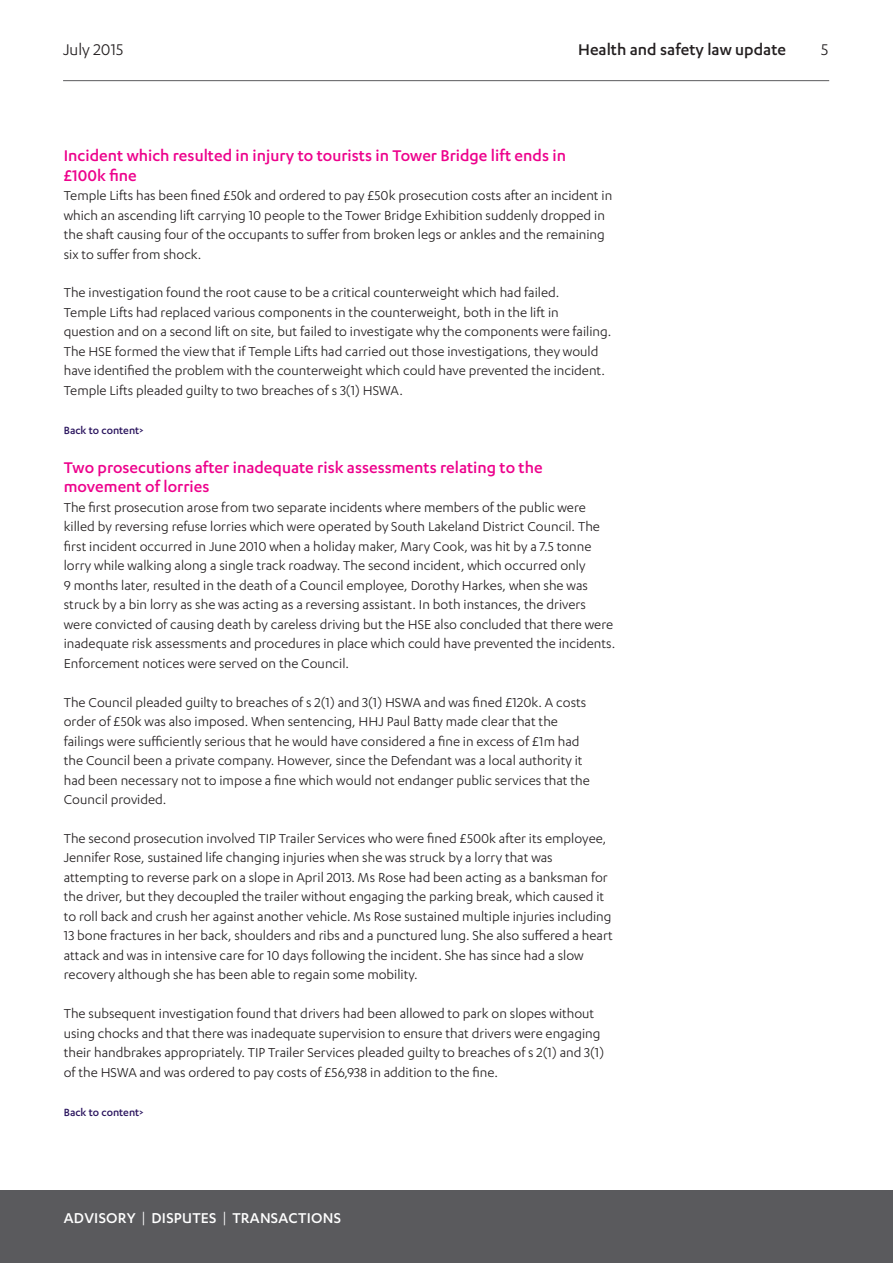
<style>
.page{position:relative;width:893px;height:1263px;background:#fff}
.page>*{position:absolute;margin:0;border:0;box-sizing:border-box;transform-origin:0 0}
.Heading_2__pink{font:500 18px/19.5px "Karbon";color:#ed028c}
.t1{font:500 18px "Karbon";color:#231f20}
.t2{font:18px "Karbon";color:#231f20}
.t3{font:500 16.5px "Karbon";letter-spacing:.015em;color:#fff}
.Body{font:15px/19.5px "Karbon";color:#231f20}
.Body-2{font:500 12px "Karbon";color:#29135d}
.s1{font-weight:400}
</style>
<div class="page">
<hr style="left:63px;top:80px;width:766px;height:1px;background:#5a5a5d">
<div style="left:0;top:1191px;width:893px;height:72px;background:#5a5a5d"></div>
<p class="t2" style="left:63px;top:39px;width:62px">July 2015</p>
<p class="t1" style="left:578px;top:39px;width:209px">Health and safety law update</p>
<p class="t2" style="left:821px;top:39px;width:9px">5</p>
<p class="Heading_2__pink" style="left:64px;top:145px;width:504px">Incident which resulted in injury to tourists in Tower Bridge lift ends in £100k fine</p>
<p class="Body" style="left:64px;top:185px;width:550px">Temple Lifts has been fined £50k and ordered to pay £50k prosecution costs after an incident in which an ascending lift carrying 10 people to the Tower Bridge Exhibition suddenly dropped in the shaft causing four of the occupants to suffer from broken legs or ankles and the remaining six to suffer from shock.</p>
<p class="Body" style="left:64px;top:283px;width:549px">The investigation found the root cause to be a critical counterweight which had failed.<br>Temple Lifts had replaced various components in the counterweight, both in the lift in question and on a second lift on site, but failed to investigate why the components were failing.<br>The HSE formed the view that if Temple Lifts had carried out those investigations, they would have identified the problem with the counterweight which could have prevented the incident.<br>Temple Lifts pleaded guilty to two breaches of s 3(1) HSWA.</p>
<p class="Body-2" style="left:64px;top:423px;width:81px">Back to content&gt;</p>
<p class="Heading_2__pink" style="left:64px;top:457px;width:480px">Two prosecutions after inadequate risk assessments relating to the movement of lorries</p>
<p class="Body" style="left:64px;top:497px;width:553px">The first prosecution arose from two separate incidents where members of the public were killed by reversing refuse lorries which were operated by South Lakeland District Council. The first incident occurred in June 2010 when a holiday maker, Mary Cook, was hit by a 7.5 tonne lorry while walking along a single track roadway. The second incident, which occurred only<br>9 months later, resulted in the death of a Council employee, Dorothy Harkes, when she was struck by a bin lorry as she was acting as a reversing assistant. In both instances, the drivers were convicted of causing death by careless driving but the HSE also concluded that there were inadequate risk assessments and procedures in place which could have prevented the incidents.<br>Enforcement notices were served on the Council.</p>
<p class="Body" style="left:64px;top:692px;width:528px">The Council pleaded guilty to breaches of s 2(1) and 3(1) HSWA and was fined £120k. A costs order of £50k was also imposed. When sentencing, HHJ Paul Batty made clear that the failings were sufficiently serious that he would have considered a fine in excess of £1m had the Council been a private company. However, since the Defendant was a local authority it had been necessary not to impose a fine which would not endanger public services that the Council provided.</p>
<p class="Body" style="left:64px;top:828px;width:551px">The second prosecution involved TIP Trailer Services who were fined £500k after its employee, Jennifer Rose, sustained life changing injuries when she was struck by a lorry that was attempting to reverse park on a slope in April 2013. Ms Rose had been acting as a banksman for the driver, but they decoupled the trailer without engaging the parking break, which caused it to roll back and crush her against another vehicle. Ms Rose sustained multiple injuries including 13 bone fractures in her back, shoulders and ribs and a punctured lung. She also suffered a heart attack and was in intensive care for 10 days following the incident. She has since had a slow recovery although she has been able to regain some mobility.</p>
<p class="Body" style="left:64px;top:1003px;width:542px">The subsequent investigation found that drivers had been allowed to park on slopes without using chocks and that there was inadequate supervision to ensure that drivers were engaging their handbrakes appropriately. TIP Trailer Services pleaded guilty to breaches of s 2(1) and 3(1) of the HSWA and was ordered to pay costs of £56,938 in addition to the fine.</p>
<p class="Body-2" style="left:64px;top:1105px;width:81px">Back to content&gt;</p>
<p class="t3" style="left:64px;top:1208px;width:279px">ADVISORY <span class="s1">|</span> DISPUTES <span class="s1">|</span> TRANSACTIONS</p>
</div>
